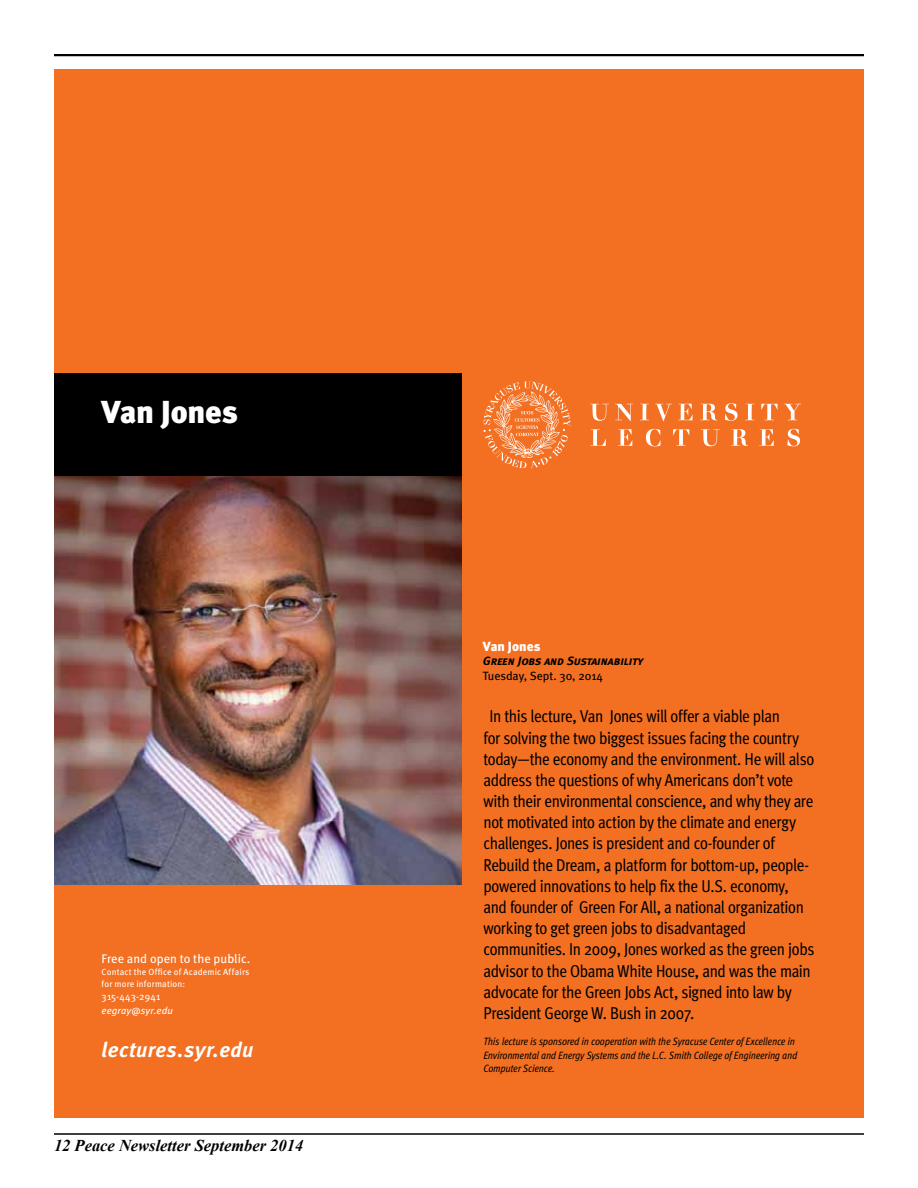
<style>
.page{position:relative;width:918px;height:1188px;background:#fff}
.page>*{position:absolute;margin:0;border:0;box-sizing:border-box;transform-origin:0 0}
.t1{font:900 31.8px "Meta";letter-spacing:-.01em;color:#fff}
.t2{font:italic 700 21px "Meta";letter-spacing:.025em;color:#fff}
.t3{font:17.25px/21.1px "Meta Cond";letter-spacing:-.025em;color:#000}
.t4{font:italic 700 16.5px "Times New Roman";color:#000}
.t5{font:900 13.2px "Meta";color:#fff}
.t6{font:12.45px "Meta";letter-spacing:.005em;color:#fff}
.t7{font:12px "Meta Bold Italic Caps";letter-spacing:-.005em;color:#000}
.t8{font:12px "Meta";color:#000}
.t9{font:italic 10.65px/13.2px "Meta Cond";letter-spacing:-.01em;color:#000}
.t10{font:italic 10.2px "Meta";letter-spacing:.01em;color:#fff}
.t11{font:10.2px "Meta";letter-spacing:.01em;color:#fff}
.t12{font:9px/11.9px "Meta";letter-spacing:.015em;color:#fff}
</style>
<div class="page">
<hr style="left:54px;top:1133px;width:810px;height:2px;background:#000">
<hr style="left:54px;top:54px;width:810px;height:2px;background:#000">
<div style="left:54px;top:69px;width:810px;height:1048px;background:#f36f21"></div>
<div style="left:54px;top:373px;width:408px;height:104px;background:#000"></div>
<svg style="left:483px;top:381px;width:88px;height:87px"></svg>
<svg style="left:590px;top:404px;width:19px;height:17px"></svg>
<svg style="left:615px;top:404px;width:18px;height:17px"></svg>
<svg style="left:640px;top:404px;width:9px;height:16px"></svg>
<svg style="left:655px;top:404px;width:17px;height:17px"></svg>
<svg style="left:678px;top:404px;width:15px;height:16px"></svg>
<svg style="left:700px;top:404px;width:17px;height:16px"></svg>
<svg style="left:725px;top:403px;width:13px;height:18px"></svg>
<svg style="left:745px;top:404px;width:9px;height:16px"></svg>
<svg style="left:761px;top:404px;width:17px;height:16px"></svg>
<svg style="left:784px;top:404px;width:17px;height:16px"></svg>
<svg style="left:590px;top:429px;width:16px;height:17px"></svg>
<svg style="left:618px;top:429px;width:14px;height:17px"></svg>
<svg style="left:646px;top:429px;width:15px;height:17px"></svg>
<svg style="left:673px;top:429px;width:16px;height:17px"></svg>
<svg style="left:701px;top:429px;width:19px;height:17px"></svg>
<svg style="left:731px;top:429px;width:17px;height:17px"></svg>
<svg style="left:759px;top:429px;width:15px;height:17px"></svg>
<svg style="left:788px;top:429px;width:12px;height:17px"></svg>
<img style="left:54px;top:477px;width:408px;height:408px">
<h1 class="t1" style="left:102px;top:393px;width:138px">Van Jones</h1>
<p class="t6" style="left:102px;top:951px;width:150px">Free and open to the public.</p>
<p class="t12" style="left:102px;top:966px;width:149px">Contact the Office of Academic Affairs for more information:</p>
<p class="t11" style="left:102px;top:991px;width:60px">315-443-2941</p>
<p class="t10" style="left:102px;top:1004px;width:73px">eegray@syr.edu</p>
<p class="t2" style="left:102px;top:1037px;width:153px">lectures.syr.edu</p>
<p class="t4" style="left:54px;top:1134px;width:251px">12 Peace Newsletter September 2014</p>
<p class="t5" style="left:483px;top:638px;width:59px">Van Jones</p>
<p class="t7" style="left:483px;top:654px;width:162px">Green Jobs and Sustainability</p>
<p class="t8" style="left:483px;top:668px;width:122px">Tuesday, Sept. 30, 2014</p>
<p class="t3" style="left:483px;top:706px;width:332px;text-indent:6px">In this lecture, Van Jones will offer a viable plan<br>for solving the two biggest issues facing the country today—the economy and the environment. He will also address the questions of why Americans don’t vote with their environmental conscience, and why they are not motivated into action by the climate and energy challenges. Jones is president and co-founder of Rebuild the Dream, a platform for bottom-up, people&shy;powered innovations to help fix the U.S. economy, and founder of Green For All, a national organization working to get green jobs to disadvantaged communities. In 2009, Jones worked as the green jobs advisor to the Obama White House, and was the main advocate for the Green Jobs Act, signed into law by President George W. Bush in 2007.</p>
<p class="t9" style="left:483px;top:1035px;width:315px">This lecture is sponsored in cooperation with the Syracuse Center of Excellence in<br>Environmental and Energy Systems and the L.C. Smith College of Engineering and<br>Computer Science.</p>
</div>
